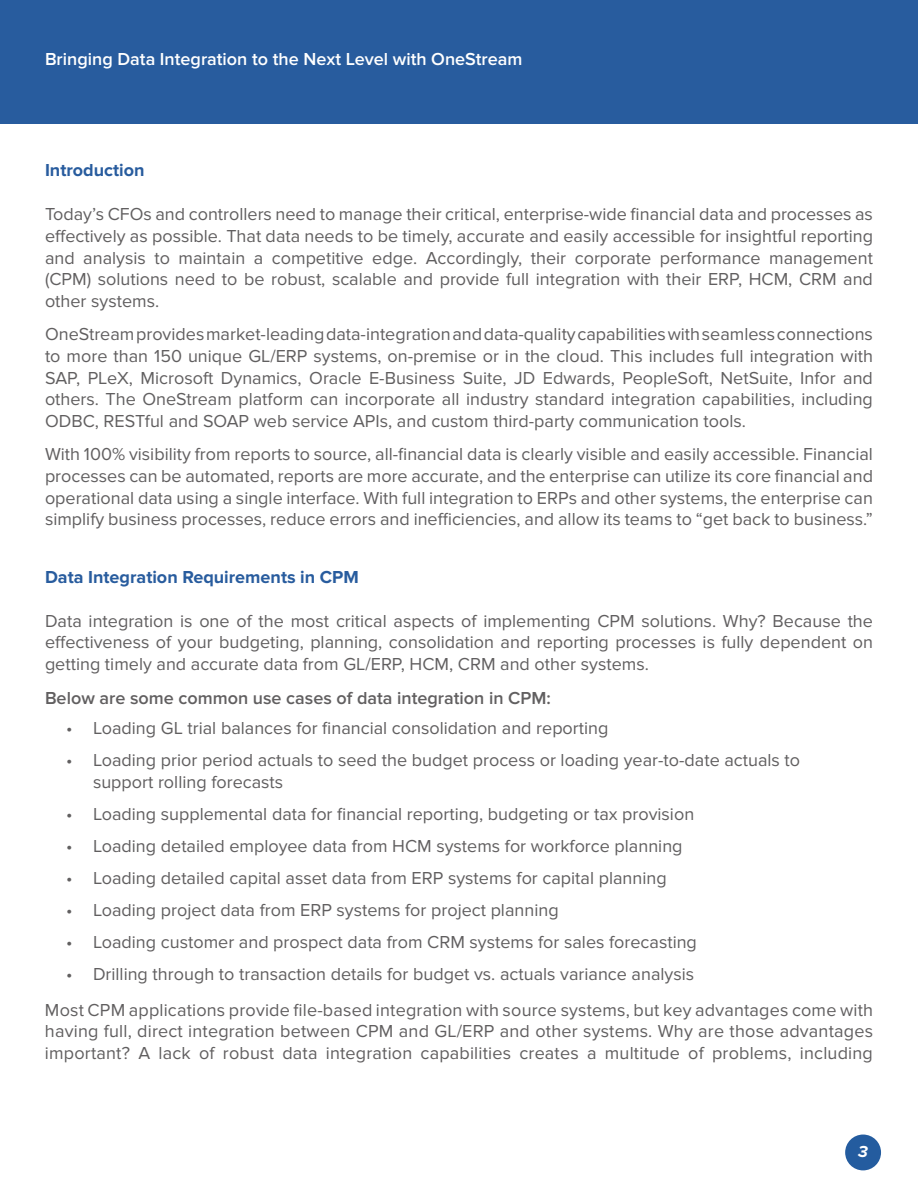
<style>
.page{position:relative;width:918px;height:1188px;background:#fff}
.page>*{position:absolute;margin:0;border:0;box-sizing:border-box;transform-origin:0 0}
.t1{font:18px/21.6px "Proxima Nova";color:#615f60;text-align:justify}
.t2{font:600 18px "Proxima Nova";color:#fff}
.t3{font:600 18px "Proxima Nova";color:#615f60}
.t4{font:700 18px "Proxima Nova";color:#285c9e}
.t5{font:italic 700 16.5px "Proxima Nova";color:#fff}
</style>
<div class="page">
<div style="left:845px;top:1135px;width:36px;height:35px;background:#245c9f;border-radius:50%"></div>
<div style="left:0;top:0;width:918px;height:124px;background:#285c9e"></div>
<p class="t2" style="left:45px;top:49px;width:479px">Bringing Data Integration to the Next Level with OneStream</p>
<p class="t4" style="left:45px;top:162px;width:101px">Introduction</p>
<p class="t1" style="left:45px;top:204px;width:830px">Today’s CFOs and controllers need to manage their critical, enterprise-wide financial data and processes as effectively as possible. That data needs to be timely, accurate and easily accessible for insightful reporting and analysis to maintain a competitive edge. Accordingly, their corporate performance management (CPM) solutions need to be robust, scalable and provide full integration with their ERP, HCM, CRM and other systems.</p>
<p class="t1" style="left:45px;top:324px;width:829px">OneStream provides market-leading data-integration and data-quality capabilities with seamless connections to more than 150 unique GL/ERP systems, on-premise or in the cloud. This includes full integration with SAP, PLeX, Microsoft Dynamics, Oracle E-Business Suite, JD Edwards, PeopleSoft, NetSuite, Infor and others. The OneStream platform can incorporate all industry standard integration capabilities, including ODBC, RESTful and SOAP web service APIs, and custom third-party communication tools.</p>
<p class="t1" style="left:45px;top:444px;width:830px">With 100% visibility from reports to source, all-financial data is clearly visible and easily accessible. Financial processes can be automated, reports are more accurate, and the enterprise can utilize its core financial and operational data using a single interface. With full integration to ERPs and other systems, the enterprise can simplify business processes, reduce errors and inefficiencies, and allow its teams to “get back to business.”</p>
<p class="t4" style="left:45px;top:569px;width:315px">Data Integration Requirements in CPM</p>
<p class="t1" style="left:45px;top:610px;width:830px">Data integration is one of the most critical aspects of implementing CPM solutions. Why? Because the effectiveness of your budgeting, planning, consolidation and reporting processes is fully dependent on getting timely and accurate data from GL/ERP, HCM, CRM and other systems.</p>
<p class="t3" style="left:45px;top:687px;width:507px">Below are some common use cases of data integration in CPM:</p>
<p class="t1" style="left:66px;top:718px;width:544px">• Loading GL trial balances for financial consolidation and reporting</p>
<p class="t1" style="left:93px;top:750px;width:709px;text-indent:-27px">• Loading prior period actuals to seed the budget process or loading year-to-date actuals to support rolling forecasts</p>
<p class="t1" style="left:66px;top:804px;width:630px">• Loading supplemental data for financial reporting, budgeting or tax provision</p>
<p class="t1" style="left:66px;top:836px;width:618px">• Loading detailed employee data from HCM systems for workforce planning</p>
<p class="t1" style="left:66px;top:868px;width:602px">• Loading detailed capital asset data from ERP systems for capital planning</p>
<p class="t1" style="left:66px;top:900px;width:494px">• Loading project data from ERP systems for project planning</p>
<p class="t1" style="left:66px;top:932px;width:632px">• Loading customer and prospect data from CRM systems for sales forecasting</p>
<p class="t1" style="left:45px;top:957px;width:830px;line-height:35.1px;text-indent:21px">• Drilling through to transaction details for budget vs. actuals variance analysis<br>Most CPM applications provide file-based integration with source systems, but key advantages come with</p>
<p class="t1" style="left:45px;top:1021px;width:830px">having full, direct integration between CPM and GL/ERP and other systems. Why are those advantages important? A lack of robust data integration capabilities creates a multitude of problems, including</p>
<p class="t5" style="left:858px;top:1142px;width:11px">3</p>
</div>
